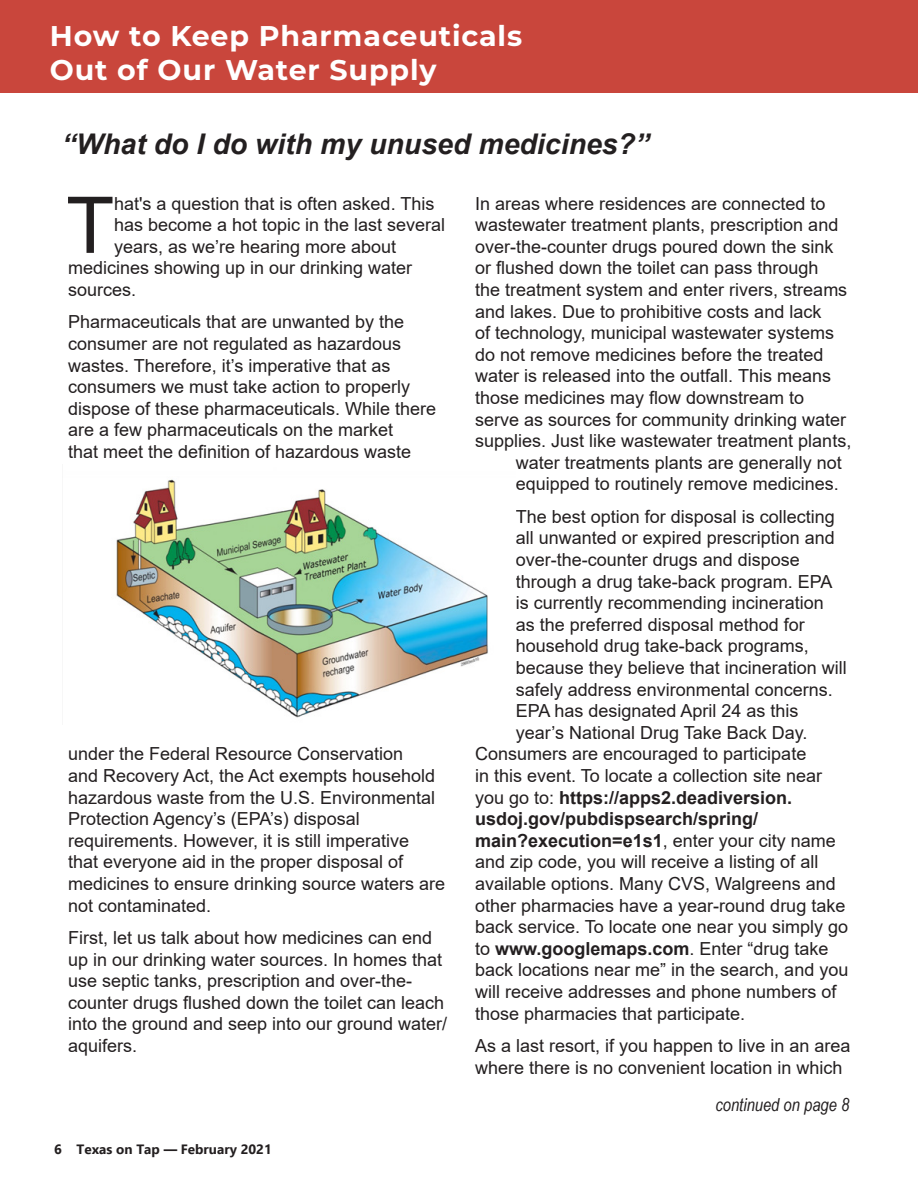
<style>
.page{position:relative;width:918px;height:1188px;background:#fff}
.page>*{position:absolute;margin:0;border:0;box-sizing:border-box;transform-origin:0 0}
.t1{font:78.3px "Arial";color:#231f20}
.t2{font:700 28.5px "Montserrat";letter-spacing:.03em;color:#fff}
.t3{font:italic 700 28.5px "Arial";color:#231f20}
.t4{font:18px/21.6px "Arial";color:#231f20}
.t5{font:700 18px "Arial";color:#231f20}
.t6{font:italic 18px "Arial Narrow";color:#231f20}
.t7{font:700 13.5px "Ebrima";color:#231f20}
.s1{font-weight:400}
</style>
<div class="page">
<div style="left:0;top:0;width:918px;height:93px;background:#c9463c"></div>
<img style="left:116px;top:479px;width:372px;height:239px">
<p class="t2" style="left:50px;top:15px;width:474px">How to Keep Pharmaceuticals</p>
<p class="t2" style="left:50px;top:49px;width:388px">Out of Our Water Supply</p>
<p class="t3" style="left:62px;top:125px;width:589px">“What do I do with my unused medicines?”</p>
<p class="t1" style="left:66px;top:171px;width:49px">T</p>
<p class="t4" style="left:114px;top:192px;width:322px">hat's a question that is often asked. This</p>
<p class="t4" style="left:114px;top:214px;width:333px">has become a hot topic in the last several</p>
<p class="t4" style="left:114px;top:236px;width:284px">years, as we’re hearing more about</p>
<p class="t4" style="left:68px;top:257px;width:346px">medicines showing up in our drinking water</p>
<p class="t4" style="left:68px;top:279px;width:70px">sources.</p>
<p class="t4" style="left:68px;top:311px;width:370px">Pharmaceuticals that are unwanted by the consumer are not regulated as hazardous wastes. Therefore, it’s imperative that as consumers we must take action to properly dispose of these pharmaceuticals. While there are a few pharmaceuticals on the market<br>that meet the definition of hazardous waste</p>
<p class="t4" style="left:68px;top:743px;width:379px">under the Federal Resource Conservation<br>and Recovery Act, the Act exempts household hazardous waste from the U.S. Environmental Protection Agency’s (EPA’s) disposal requirements. However, it is still imperative<br>that everyone aid in the proper disposal of medicines to ensure drinking source waters are not contaminated.</p>
<p class="t4" style="left:68px;top:927px;width:381px">First, let us talk about how medicines can end up in our drinking water sources. In homes that use septic tanks, prescription and over-the&shy;counter drugs flushed down the toilet can leach into the ground and seep into our ground water/ aquifers.</p>
<p class="t7" style="left:54px;top:1139px;width:219px">6 Texas on Tap — February 2021</p>
<p class="t4" style="left:475px;top:192px;width:352px">In areas where residences are connected to</p>
<p class="t4" style="left:475px;top:214px;width:365px">wastewater treatment plants, prescription and</p>
<p class="t4" style="left:475px;top:236px;width:360px">over-the-counter drugs poured down the sink</p>
<p class="t4" style="left:475px;top:257px;width:345px">or flushed down the toilet can pass through</p>
<p class="t4" style="left:475px;top:279px;width:374px">the treatment system and enter rivers, streams</p>
<p class="t4" style="left:475px;top:300px;width:348px">and lakes. Due to prohibitive costs and lack</p>
<p class="t4" style="left:475px;top:322px;width:360px">of technology, municipal wastewater systems</p>
<p class="t4" style="left:475px;top:344px;width:350px">do not remove medicines before the treated</p>
<p class="t4" style="left:475px;top:365px;width:357px">water is released into the outfall. This means</p>
<p class="t4" style="left:475px;top:387px;width:331px">those medicines may flow downstream to</p>
<p class="t4" style="left:475px;top:408px;width:373px">serve as sources for community drinking water</p>
<p class="t4" style="left:475px;top:430px;width:378px">supplies. Just like wastewater treatment plants,</p>
<p class="t4" style="left:516px;top:452px;width:328px">water treatments plants are generally not</p>
<p class="t4" style="left:516px;top:473px;width:325px">equipped to routinely remove medicines.</p>
<p class="t4" style="left:516px;top:506px;width:321px">The best option for disposal is collecting</p>
<p class="t4" style="left:516px;top:527px;width:321px">all unwanted or expired prescription and</p>
<p class="t4" style="left:516px;top:549px;width:286px">over-the-counter drugs and dispose</p>
<p class="t4" style="left:516px;top:570px;width:318px">through a drug take-back program. EPA</p>
<p class="t4" style="left:516px;top:592px;width:310px">is currently recommending incineration</p>
<p class="t4" style="left:516px;top:614px;width:291px">as the preferred disposal method for</p>
<p class="t4" style="left:516px;top:635px;width:295px">household drug take-back programs,</p>
<p class="t4" style="left:516px;top:657px;width:333px">because they believe that incineration will</p>
<p class="t4" style="left:516px;top:678px;width:319px">safely address environmental concerns.</p>
<p class="t4" style="left:516px;top:700px;width:284px">EPA has designated April 24 as this</p>
<p class="t4" style="left:516px;top:722px;width:293px">year’s National Drug Take Back Day.</p>
<p class="t4" style="left:475px;top:743px;width:333px">Consumers are encouraged to participate</p>
<p class="t4" style="left:475px;top:765px;width:348px">in this event. To locate a collection site near</p>
<p class="t5" style="left:475px;top:785px;width:319px"><span class="s1">you go to:</span> https://apps2.deadiversion.</p>
<p class="t5" style="left:475px;top:806px;width:285px">usdoj.gov/pubdispsearch/spring/</p>
<p class="t5" style="left:475px;top:828px;width:362px">main?execution=e1s1<span class="s1">, enter your city name</span></p>
<p class="t4" style="left:475px;top:851px;width:345px">and zip code, you will receive a listing of all</p>
<p class="t4" style="left:475px;top:873px;width:362px">available options. Many CVS, Walgreens and</p>
<p class="t4" style="left:475px;top:894px;width:372px">other pharmacies have a year-round drug take</p>
<p class="t4" style="left:475px;top:916px;width:374px">back service. To locate one near you simply go</p>
<p class="t5" style="left:475px;top:936px;width:355px"><span class="s1">to</span> www.googlemaps.com<span class="s1">. Enter “drug take</span></p>
<p class="t4" style="left:475px;top:959px;width:375px">back locations near me” in the search, and you</p>
<p class="t4" style="left:475px;top:981px;width:363px">will receive addresses and phone numbers of</p>
<p class="t4" style="left:475px;top:1002px;width:272px">those pharmacies that participate.</p>
<p class="t4" style="left:475px;top:1035px;width:377px">As a last resort, if you happen to live in an area where there is no convenient location in which</p>
<p class="t6" style="left:716px;top:1093px;width:135px">continued on page 8</p>
</div>
